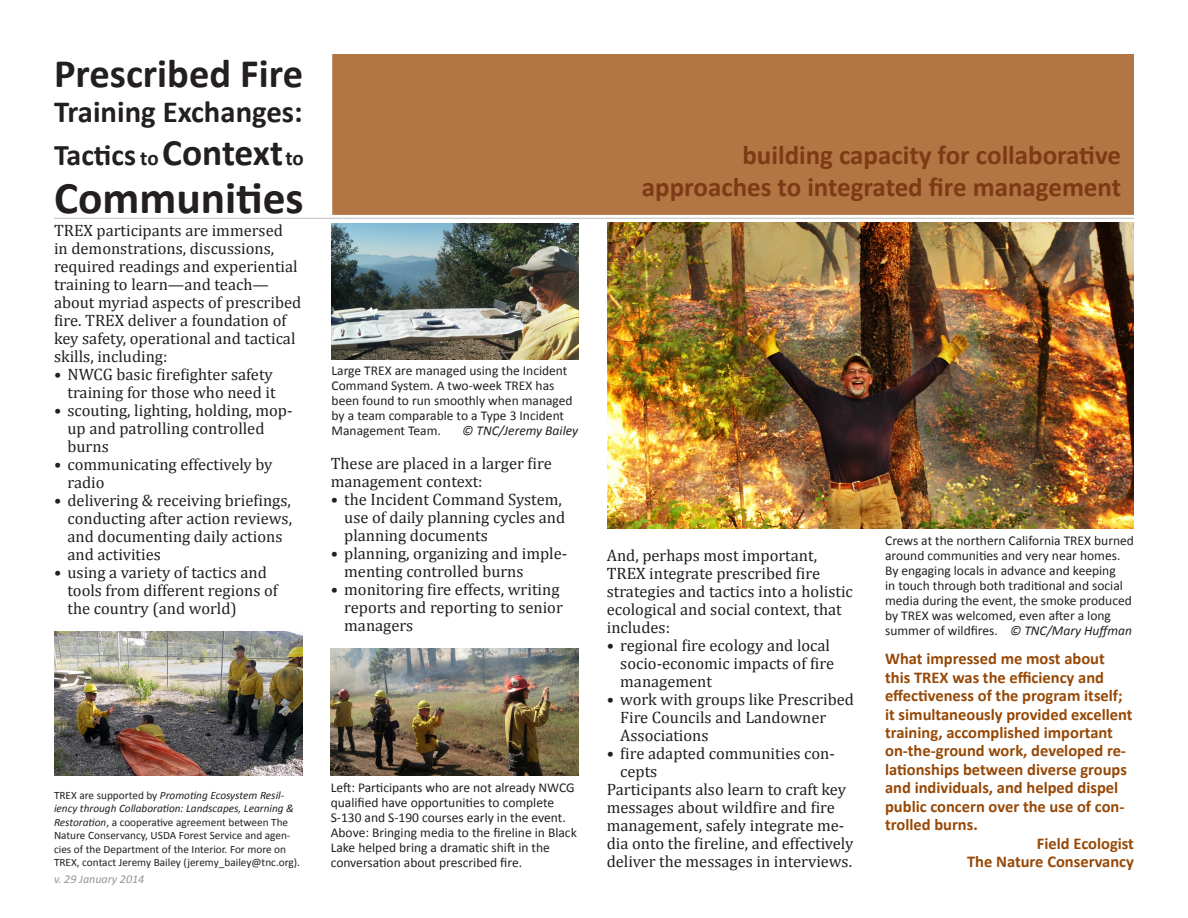
<style>
.page{position:relative;width:1188px;height:918px;background:#fff}
.page>*{position:absolute;margin:0;border:0;box-sizing:border-box;transform-origin:0 0}
.t1{font:700 45.45px "Calibri";color:#231f20}
.t2{font:700 40.5px "Calibri";color:#231f20}
.t3{font:700 30.75px "Calibri";color:#231f20}
.t4{font:700 30px "Calibri";color:#231f20}
.t5{font:700 27px "Calibri";color:#7d3b15}
.t6{font:16.5px/18px "Cambria";color:#231f20}
.t7{font:700 16.5px/18.5px "Calibri";color:#974806}
.t8{font:13.5px/15px "Calibri";color:#231f20}
.t9{font:italic 13.5px "Calibri";color:#231f20}
.t10{font:italic 12px "Calibri";color:#939598}
.t11{font:11.25px/13.5px "Calibri";color:#231f20}
.s1{font-size:21px}
.s2{font-size:37.5px}
.s3{font-style:italic}
</style>
<div class="page">
<div style="left:332px;top:54px;width:802px;height:161px;background:#b17644;border:2px solid #b17644"></div>
<hr style="left:54px;top:218px;width:1080px;height:1px;background:#bcbdc0">
<img style="left:608px;top:223px;width:526px;height:305px">
<img style="left:331px;top:648px;width:248px;height:127px">
<img style="left:55px;top:631px;width:248px;height:145px">
<img style="left:332px;top:223px;width:246px;height:136px">
<p class="t2" style="left:54px;top:48px;width:251px">Prescribed Fire</p>
<p class="t3" style="left:54px;top:92px;width:250px">Training Exchanges:</p>
<p class="t4" style="left:54px;top:136px;width:251px">Tactics <span class="s1">to</span> <span class="s2">Context</span><span class="s1">to</span></p>
<p class="t1" style="left:54px;top:169px;width:251px">Communities</p>
<p class="t6" style="left:54px;top:221px;width:249px">TREX participants are immersed<br>in demonstrations, discussions, required readings and experiential training to learn—and teach— about myriad aspects of prescribed fire. TREX deliver a foundation of key safety, operational and tactical skills, including:</p>
<p class="t6" style="left:54px;top:365px;width:223px;text-align:right">• NWCG basic firefighter safety training for those who need it</p>
<p class="t6" style="left:68px;top:401px;width:227px;text-indent:-14px">• scouting, lighting, holding, mop&shy;up and patrolling controlled burns</p>
<p class="t6" style="left:68px;top:455px;width:207px;text-indent:-14px">• communicating effectively by radio</p>
<p class="t6" style="left:68px;top:491px;width:226px;text-indent:-14px">• delivering &amp; receiving briefings, conducting after action reviews, and documenting daily actions and activities</p>
<p class="t6" style="left:68px;top:563px;width:212px;text-indent:-14px">• using a variety of tactics and tools from different regions of the country (and world)</p>
<p class="t8" style="left:332px;top:363px;width:243px">Large TREX are managed using the Incident Command System. A two-week TREX has been found to run smoothly when managed by a team comparable to a Type 3 Incident Management Team.</p>
<p class="t9" style="left:462px;top:421px;width:117px">© TNC/Jeremy Bailey</p>
<p class="t6" style="left:331px;top:454px;width:223px">These are placed in a larger fire management context:</p>
<p class="t6" style="left:344px;top:490px;width:223px;text-indent:-14px">• the Incident Command System, use of daily planning cycles and planning documents</p>
<p class="t6" style="left:344px;top:544px;width:225px;text-indent:-14px">• planning, organizing and imple&shy;menting controlled burns</p>
<p class="t6" style="left:344px;top:580px;width:220px;text-indent:-14px">• monitoring fire effects, writing reports and reporting to senior managers</p>
<p class="t11" style="left:54px;top:788px;width:248px">TREX are supported by <span class="s3">Promoting Ecosystem Resil&shy;iency through Collaboration: Landscapes, Learning &amp; Restoration</span>, a cooperative agreement between The Nature Conservancy, USDA Forest Service and agen&shy;cies of the Department of the Interior. For more on TREX, contact Jeremy Bailey (jeremy_bailey@tnc.org).</p>
<p class="t10" style="left:54px;top:871px;width:92px">v. 29 January 2014</p>
<p class="t8" style="left:331px;top:780px;width:245px">Left: Participants who are not already NWCG qualified have opportunities to complete<br>S-130 and S-190 courses early in the event.</p>
<p class="t8" style="left:331px;top:825px;width:248px">Above: Bringing media to the fireline in Black<br>Lake helped bring a dramatic shift in the conversation about prescribed fire.</p>
<p class="t5" style="left:742px;top:138px;width:380px">building capacity for collaborative</p>
<p class="t5" style="left:642px;top:170px;width:481px">approaches to integrated fire management</p>
<p class="t6" style="left:607px;top:547px;width:248px">And, perhaps most important,<br>TREX integrate prescribed fire strategies and tactics into a holistic ecological and social context, that includes:</p>
<p class="t6" style="left:620px;top:637px;width:215px;text-indent:-14px">• regional fire ecology and local socio-economic impacts of fire management</p>
<p class="t6" style="left:620px;top:691px;width:235px;text-indent:-14px">• work with groups like Prescribed<br>Fire Councils and Landowner<br>Associations</p>
<p class="t6" style="left:620px;top:745px;width:216px;text-indent:-14px">• fire adapted communities con&shy;cepts</p>
<p class="t6" style="left:607px;top:781px;width:248px">Participants also learn to craft key messages about wildfire and fire management, safely integrate me&shy;dia onto the fireline, and effectively deliver the messages in interviews.</p>
<p class="t8" style="left:885px;top:533px;width:250px">Crews at the northern California TREX burned around communities and very near homes.<br>By engaging locals in advance and keeping<br>in touch through both traditional and social media during the event, the smoke produced by TREX was welcomed, even after a long summer of wildfires. <span class="s3">© TNC/Mary Huffman</span></p>
<p class="t7" style="left:885px;top:649px;width:249px">What impressed me most about this TREX was the efficiency and effectiveness of the program itself; it simultaneously provided excellent training, accomplished important on-the-ground work, developed re&shy;lationships between diverse groups and individuals, and helped dispel public concern over the use of con&shy;trolled burns.</p>
<p class="t7" style="left:967px;top:834px;width:168px;text-align:right">Field Ecologist<br>The Nature Conservancy</p>
</div>
